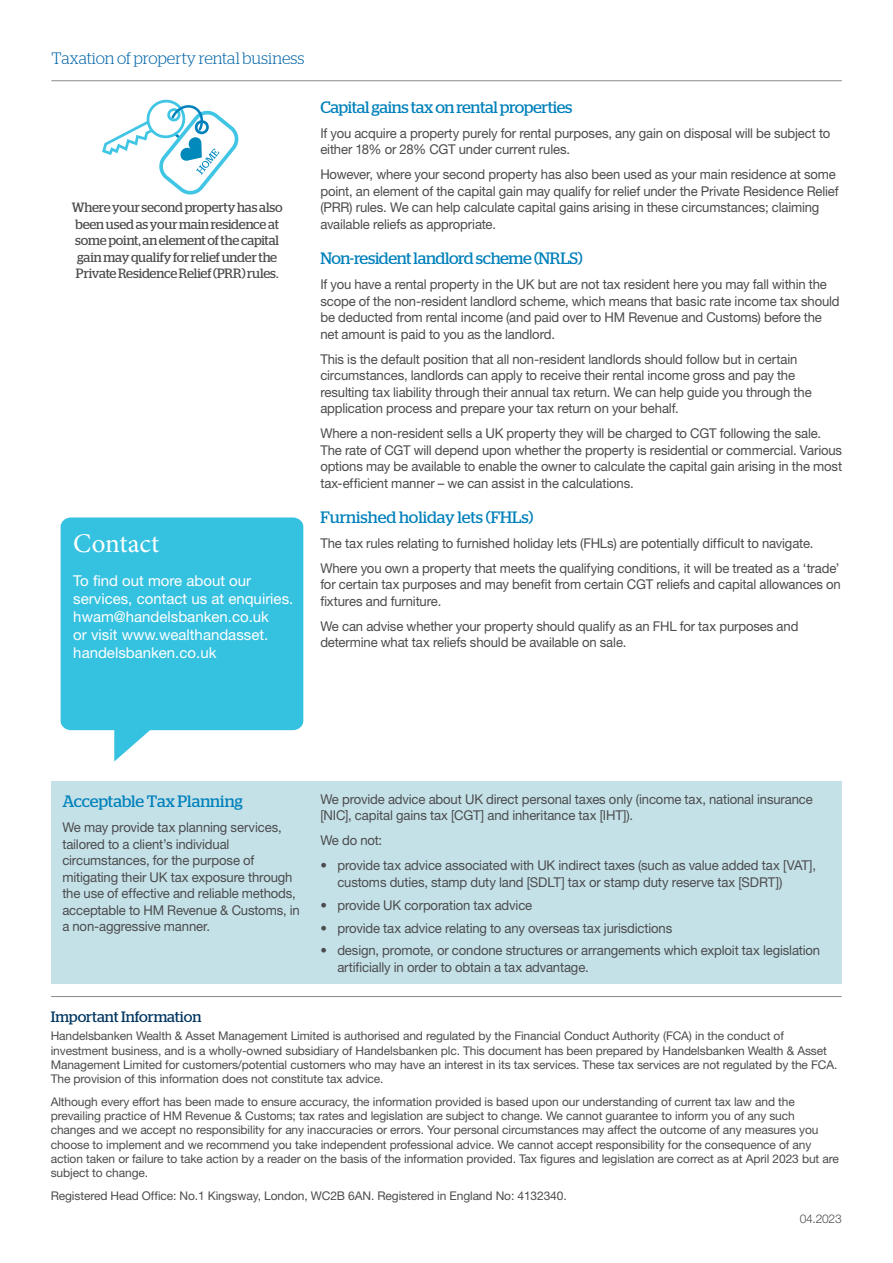
<style>
.page{position:relative;width:893px;height:1263px;background:#fff}
.page>*{position:absolute;margin:0;border:0;box-sizing:border-box;transform-origin:0 0}
.Contact{font:27px "Minion Pro";letter-spacing:.005em;color:#fff}
.Sub_heading{font:16.5px "Stag";letter-spacing:-.02em;color:#0081bb}
.Continuation_header{font:300 16.5px "Stag";color:#0064a7}
.Sub_heading-2{font:16.5px "Stag";color:#0081bb}
.Call_to_action{font:15px/18px "Helvetica Neue LT Pro";color:#fff}
.Important_info{font:15px "Stag";color:#003560}
.Body_copy{font:13.5px/16.5px "Helvetica Neue LT Pro";letter-spacing:-.01em;color:#4b4c4d}
.Bullet_point_text{font:13.5px/16.5px "Helvetica Neue LT Pro";letter-spacing:-.01em;color:#4b4c4d}
.Body_copy-2{font:13.5px/16.5px "Stag";letter-spacing:-.01em;color:#4b4c4d}
.Disclaimer{font:12px/14.2px "Helvetica Neue LT Pro";letter-spacing:-.01em;color:#4b4c4d}
.t1{font:300 12px "Helvetica Neue LT Pro";letter-spacing:-.02em;color:#4b4c4d}
</style>
<div class="page">
<hr style="left:51px;top:80px;width:791px;height:1px;background:#8a8a8e">
<svg style="left:61px;top:517px;width:242px;height:244px;background:#4dc9e3"></svg>
<div style="left:51px;top:781px;width:791px;height:202px;background:#c5e1e8"></div>
<hr style="left:51px;top:996px;width:791px;height:1px;background:#8a8a8e">
<svg style="left:102px;top:99px;width:137px;height:96px"></svg>
<p class="Continuation_header" style="left:52px;top:49px;width:254px">Taxation of property rental business</p>
<p class="Body_copy-2" style="left:72px;top:199px;width:212px">Where your second property has also been used as your main residence at some point, an element of the capital gain may qualify for relief under the Private Residence Relief (PRR) rules.</p>
<p class="Contact" style="left:73px;top:525px;width:88px">Contact</p>
<p class="Call_to_action" style="left:73px;top:571px;width:222px">To find out more about our services, contact us at enquiries. hwam@handelsbanken.co.uk<br>or visit www.wealthandasset. handelsbanken.co.uk</p>
<p class="Sub_heading" style="left:320px;top:98px;width:254px">Capital gains tax on rental properties</p>
<p class="Body_copy" style="left:320px;top:125px;width:512px">If you acquire a property purely for rental purposes, any gain on disposal will be subject to either 18% or 28% CGT under current rules.</p>
<p class="Body_copy" style="left:320px;top:166px;width:520px">However, where your second property has also been used as your main residence at some point, an element of the capital gain may qualify for relief under the Private Residence Relief (PRR) rules. We can help calculate capital gains arising in these circumstances; claiming available reliefs as appropriate.</p>
<p class="Sub_heading" style="left:320px;top:249px;width:264px">Non-resident landlord scheme (NRLS)</p>
<p class="Body_copy" style="left:320px;top:276px;width:521px">If you have a rental property in the UK but are not tax resident here you may fall within the scope of the non-resident landlord scheme, which means that basic rate income tax should be deducted from rental income (and paid over to HM Revenue and Customs) before the net amount is paid to you as the landlord.</p>
<p class="Body_copy" style="left:320px;top:350px;width:493px">This is the default position that all non-resident landlords should follow but in certain circumstances, landlords can apply to receive their rental income gross and pay the resulting tax liability through their annual tax return. We can help guide you through the application process and prepare your tax return on your behalf.</p>
<p class="Body_copy" style="left:320px;top:425px;width:523px">Where a non-resident sells a UK property they will be charged to CGT following the sale.<br>The rate of CGT will depend upon whether the property is residential or commercial. Various options may be available to enable the owner to calculate the capital gain arising in the most tax-efficient manner – we can assist in the calculations.</p>
<p class="Sub_heading-2" style="left:320px;top:507px;width:215px">Furnished holiday lets (FHLs)</p>
<p class="Body_copy" style="left:320px;top:534px;width:495px">The tax rules relating to furnished holiday lets (FHLs) are potentially difficult to navigate.</p>
<p class="Body_copy" style="left:320px;top:559px;width:522px;text-align:justify">Where you own a property that meets the qualifying conditions, it will be treated as a ‘trade’ for certain tax purposes and may benefit from certain CGT reliefs and capital allowances on fixtures and furniture.</p>
<p class="Body_copy" style="left:320px;top:617px;width:480px">We can advise whether your property should qualify as an FHL for tax purposes and determine what tax reliefs should be available on sale.</p>
<p class="Sub_heading" style="left:62px;top:792px;width:182px">Acceptable Tax Planning</p>
<p class="Body_copy" style="left:62px;top:819px;width:239px">We may provide tax planning services, tailored to a client’s individual circumstances, for the purpose of mitigating their UK tax exposure through the use of effective and reliable methods, acceptable to HM Revenue &amp; Customs, in a non-aggressive manner.</p>
<p class="Body_copy" style="left:320px;top:790px;width:494px">We provide advice about UK direct personal taxes only (income tax, national insurance [NIC], capital gains tax [CGT] and inheritance tax [IHT]).</p>
<p class="Body_copy" style="left:320px;top:832px;width:63px">We do not:</p>
<p class="Bullet_point_text" style="left:337px;top:857px;width:480px;text-indent:-17px">• provide tax advice associated with UK indirect taxes (such as value added tax [VAT], customs duties, stamp duty land [SDLT] tax or stamp duty reserve tax [SDRT])</p>
<p class="Bullet_point_text" style="left:320px;top:896px;width:213px">• provide UK corporation tax advice</p>
<p class="Bullet_point_text" style="left:320px;top:919px;width:353px">• provide tax advice relating to any overseas tax jurisdictions</p>
<p class="Bullet_point_text" style="left:337px;top:942px;width:484px;text-indent:-17px">• design, promote, or condone structures or arrangements which exploit tax legislation artificially in order to obtain a tax advantage.</p>
<p class="Important_info" style="left:51px;top:1008px;width:152px">Important Information</p>
<p class="Disclaimer" style="left:51px;top:1029px;width:788px">Handelsbanken Wealth &amp; Asset Management Limited is authorised and regulated by the Financial Conduct Authority (FCA) in the conduct of investment business, and is a wholly-owned subsidiary of Handelsbanken plc. This document has been prepared by Handelsbanken Wealth &amp; Asset Management Limited for customers/potential customers who may have an interest in its tax services. These tax services are not regulated by the FCA.<br>The provision of this information does not constitute tax advice.</p>
<p class="Disclaimer" style="left:51px;top:1094px;width:790px">Although every effort has been made to ensure accuracy, the information provided is based upon our understanding of current tax law and the prevailing practice of HM Revenue &amp; Customs; tax rates and legislation are subject to change. We cannot guarantee to inform you of any such changes and we accept no responsibility for any inaccuracies or errors. Your personal circumstances may affect the outcome of any measures you choose to implement and we recommend you take independent professional advice. We cannot accept responsibility for the consequence of any action taken or failure to take action by a reader on the basis of the information provided. Tax figures and legislation are correct as at April 2023 but are subject to change.</p>
<p class="Disclaimer" style="left:51px;top:1188px;width:517px">Registered Head Office: No.1 Kingsway, London, WC2B 6AN. Registered in England No: 4132340.</p>
<p class="t1" style="left:800px;top:1211px;width:43px">04.2023</p>
</div>
